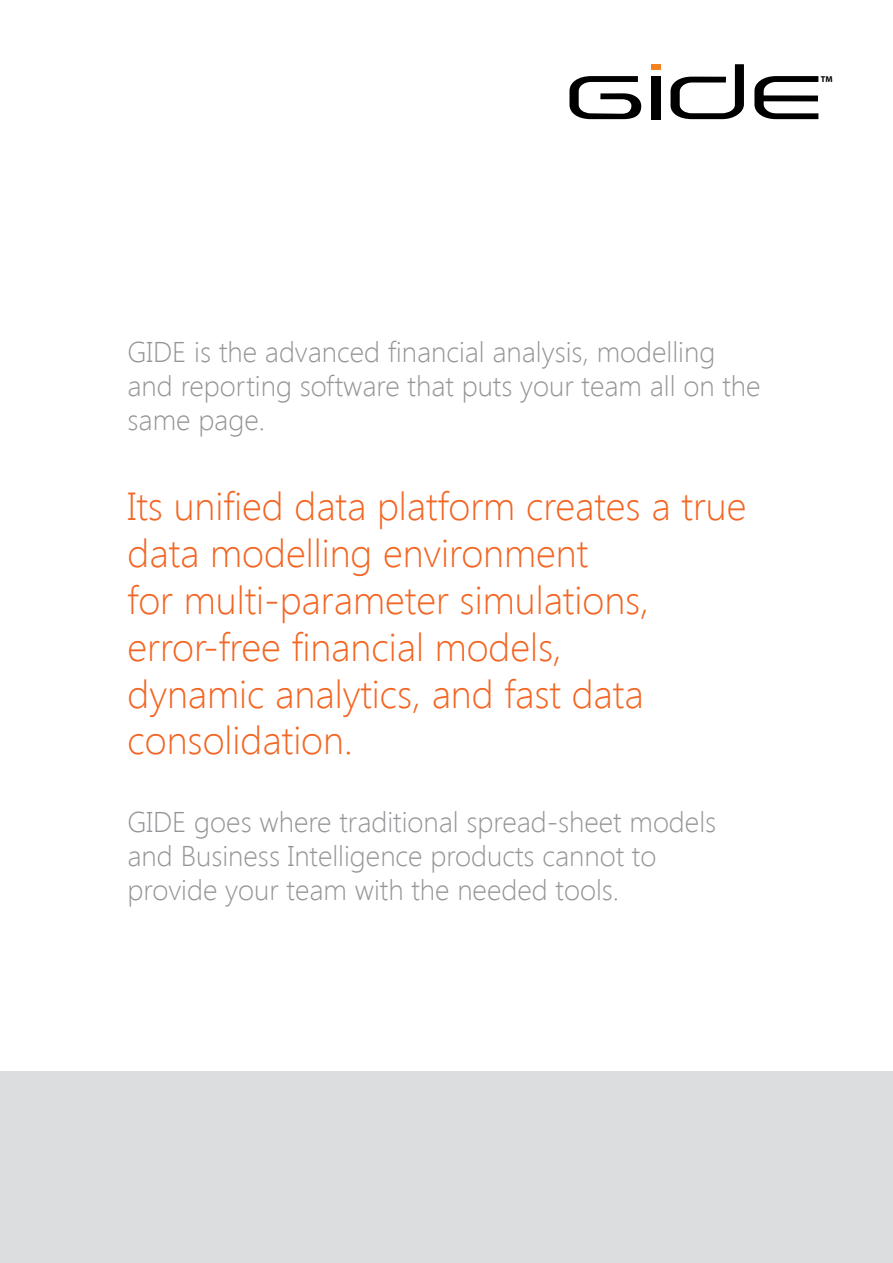
<style>
.page{position:relative;width:893px;height:1263px;background:#fff}
.page>*{position:absolute;margin:0;border:0;box-sizing:border-box;transform-origin:0 0}
.t1{font:300 39px/46.8px "Segoe UI";color:#f26522}
.t2{font:300 28.5px/34.2px "Segoe UI";color:#939598}
.t3{font:700 8.55px "Myriad";color:#000}
</style>
<div class="page">
<div style="left:0;top:1071px;width:893px;height:192px;background:#dcddde"></div>
<svg style="left:569px;top:76px;width:72px;height:43px"></svg>
<div style="left:651px;top:76px;width:9px;height:43px;background:#000"></div>
<div style="left:651px;top:64px;width:9px;height:6px;background:#f58220"></div>
<svg style="left:670px;top:64px;width:74px;height:55px"></svg>
<svg style="left:754px;top:76px;width:64px;height:43px"></svg>
<p class="t3" style="left:821px;top:75px;width:13px">TM</p>
<p class="t2" style="left:128px;top:334px;width:634px">GIDE is the advanced financial analysis, modelling and reporting software that puts your team all on the same page.</p>
<h1 class="t1" style="left:128px;top:482px;width:620px">Its unified data platform creates a true data modelling environment<br>for multi-parameter simulations, error-free financial models,<br>dynamic analytics, and fast data consolidation.</h1>
<p class="t2" style="left:128px;top:803px;width:590px">GIDE goes where traditional spread-sheet models and Business Intelligence products cannot to provide your team with the needed tools.</p>
</div>
